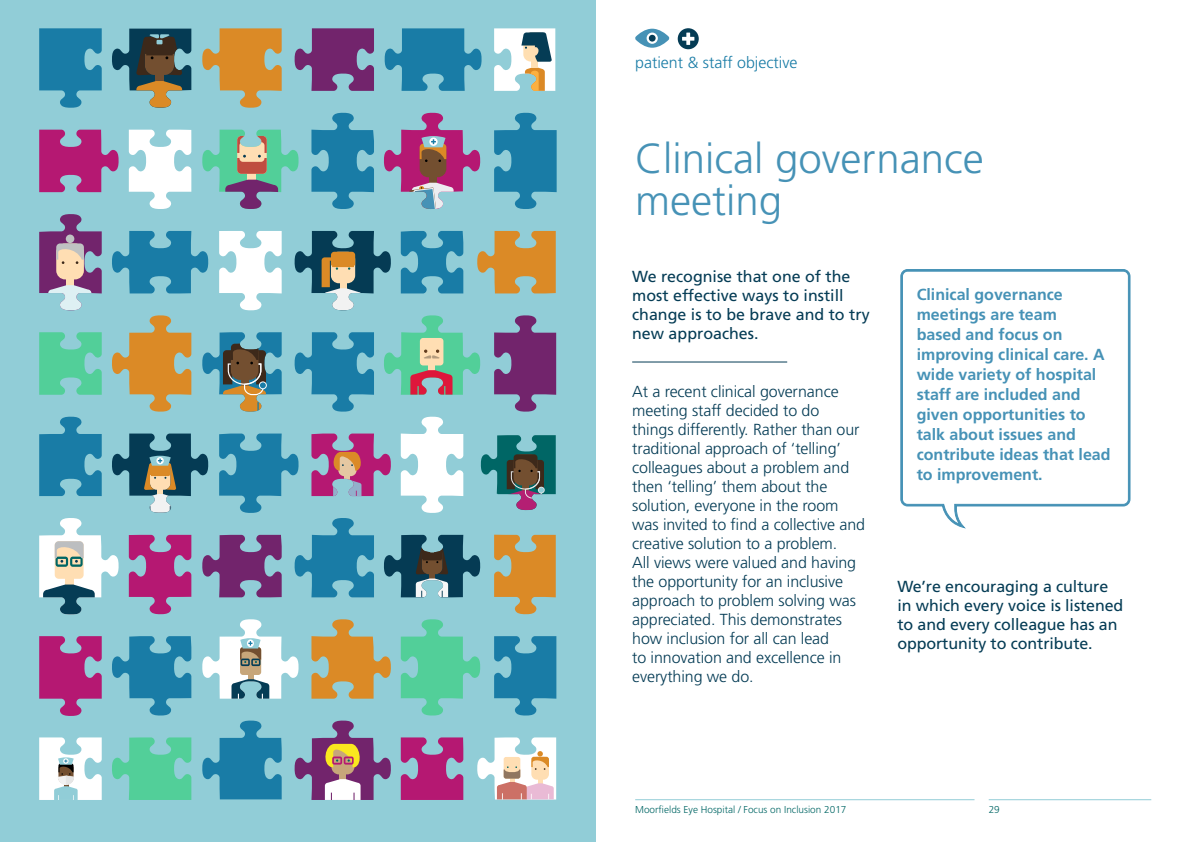
<style>
.page{position:relative;width:1191px;height:842px;background:#fff}
.page>*{position:absolute;margin:0;border:0;box-sizing:border-box;transform-origin:0 0}
.t1{font:300 42px/42px "Frutiger";color:#4692b6}
.t2{font:300 16px/19px "Frutiger";letter-spacing:-.005em;color:#053c55}
.t3{font:700 16px/20px "Frutiger";color:#4692b6}
.t4{font:16px/19px "Frutiger CE";letter-spacing:-.005em;color:#053c55}
.t5{font:16px/19px "Frutiger";color:#053c55}
.t6{font:300 16px "Frutiger";color:#197ca6}
.t7{font:300 10px "Frutiger";color:#006665}
</style>
<div class="page">
<hr style="left:988px;top:799px;width:163px;height:1px;background:#91cdd7">
<hr style="left:635px;top:799px;width:339px;height:1px;background:#91cdd7">
<hr style="left:632px;top:362px;width:155px;height:1px;background:#053c55">
<svg style="left:900px;top:269px;width:231px;height:260px"></svg>
<div style="left:0;top:0;width:595px;height:842px;background:#91cdd7"></div>
<svg style="left:39px;top:28px;width:517px;height:772px"></svg>
<svg style="left:677px;top:28px;width:22px;height:21px"></svg>
<svg style="left:682px;top:33px;width:12px;height:12px"></svg>
<svg style="left:635px;top:29px;width:34px;height:19px"></svg>
<p class="t6" style="left:635px;top:54px;width:164px">patient &amp; staff objective</p>
<h1 class="t1" style="left:635px;top:138px;width:350px">Clinical governance meeting</h1>
<p class="t5" style="left:632px;top:266px;width:239px">We recognise that one of the most effective ways to instill change is to be brave and to try new approaches.</p>
<p class="t2" style="left:632px;top:382px;width:234px">At a recent clinical governance meeting staff decided to do<br>things differently. Rather than our traditional approach of ‘telling’ colleagues about a problem and then ‘telling’ them about the solution, everyone in the room was invited to find a collective and creative solution to a problem.<br>All views were valued and having the opportunity for an inclusive approach to problem solving was appreciated. This demonstrates how inclusion for all can lead<br>to innovation and excellence in everything we do.</p>
<p class="t3" style="left:916px;top:284px;width:195px">Clinical governance meetings are team<br>based and focus on improving clinical care. A wide variety of hospital staff are included and given opportunities to talk about issues and contribute ideas that lead to improvement.</p>
<p class="t4" style="left:897px;top:577px;width:228px">We’re encouraging a culture in which every voice is listened to and every colleague has an opportunity to contribute.</p>
<p class="t7" style="left:635px;top:804px;width:213px">Moorfields Eye Hospital / Focus on Inclusion 2017</p>
<p class="t7" style="left:988px;top:804px;width:13px">29</p>
</div>
